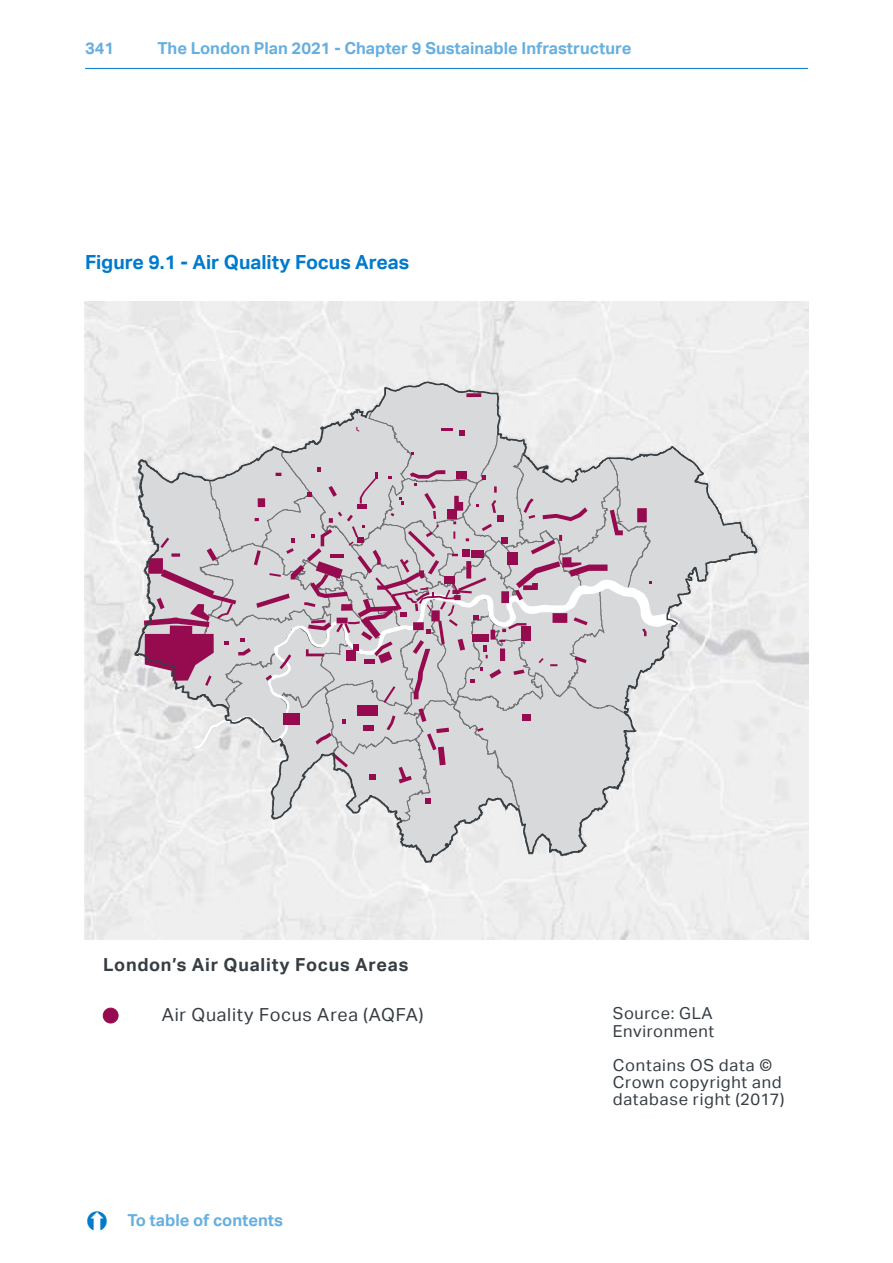
<style>
.page{position:relative;width:893px;height:1263px;background:#fff}
.page>*{position:absolute;margin:0;border:0;box-sizing:border-box;transform-origin:0 0}
.t1{font:700 19.5px "Aktiv Grotesk";color:#007acc}
.t2{font:700 18px "Aktiv Grotesk";letter-spacing:.04em;color:#363e43}
.t3{font:18px "Aktiv Grotesk";letter-spacing:.04em;color:#363e43}
.t4{font:16.5px/17.2px "Aktiv Grotesk";letter-spacing:.04em;color:#363e43}
.t5{font:700 16.5px "Aktiv Grotesk";color:#66afe0}
</style>
<div class="page">
<div style="left:103px;top:1008px;width:15px;height:15px;background:#960b4f;border-radius:50%"></div>
<div style="left:103px;top:1008px;width:15px;height:15px;border:1px solid #960b4f;border-radius:50%"></div>
<svg style="left:134px;top:381px;width:624px;height:482px"></svg>
<hr style="left:85px;top:68px;width:723px;height:1px;background:#007acc">
<p class="t5" style="left:85px;top:39px;width:31px">341</p>
<p class="t5" style="left:157px;top:39px;width:476px">The London Plan 2021 - Chapter 9 Sustainable Infrastructure</p>
<p class="t1" style="left:85px;top:251px;width:326px">Figure 9.1 - Air Quality Focus Areas</p>
<p class="t2" style="left:103px;top:954px;width:307px">London’s Air Quality Focus Areas</p>
<p class="t3" style="left:162px;top:1004px;width:263px">Air Quality Focus Area (AQFA)</p>
<p class="t4" style="left:613px;top:1005px;width:103px">Source: GLA<br>Environment</p>
<p class="t4" style="left:613px;top:1056px;width:173px">Contains OS data ©<br>Crown copyright and database right (2017)</p>
<p class="t5" style="left:128px;top:1211px;width:157px">To table of contents</p>
</div>
